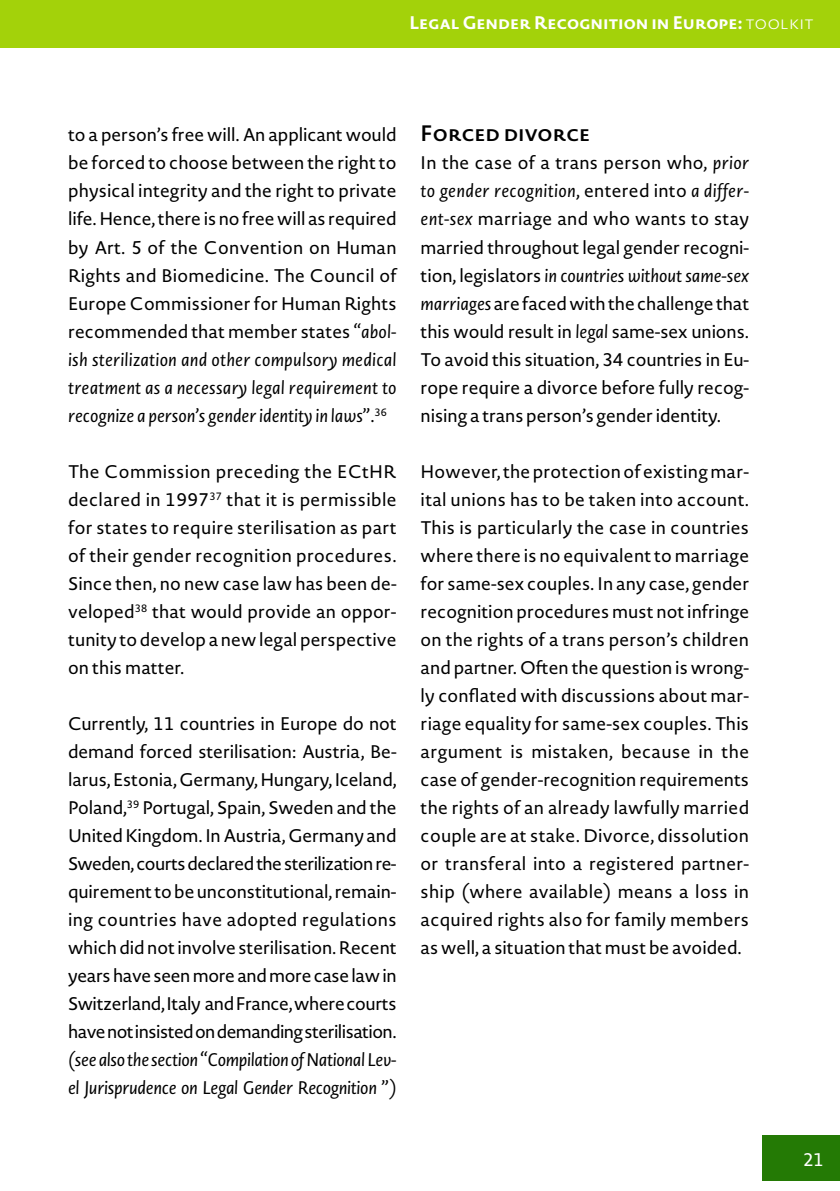
<style>
.page{position:relative;width:840px;height:1191px;background:#fff}
.page>*{position:absolute;margin:0;border:0;box-sizing:border-box;transform-origin:0 0}
.t1{font:600 22px "Novel Sans Pro";letter-spacing:-.01em;color:#000}
.t2{font:18px/28px "Novel Sans Pro";color:#000;text-align:justify}
.t3{font:italic 18px/28px "Novel Sans Pro";letter-spacing:-.02em;color:#000}
.t4{font:700 18px "Novel Sans Pro";color:#fff}
.t5{font:18px "Novel Sans Pro";color:#fff}
.s1{font-weight:200}
.s2{font-style:italic}
</style>
<div class="page">
<div style="left:761px;top:1135px;width:78px;height:46px;background:#247a05"></div>
<div style="left:0;top:0;width:839px;height:47px;background:#a3d20a"></div>
<p class="t4" style="left:409px;top:9px;width:405px">Legal Gender Recognition in Europe: <span class="s1">toolkit</span></p>
<p class="t2" style="left:68px;top:121px;width:330px">to a person’s free will. An applicant would be forced to choose between the right to physical integrity and the right to private life. Hence, there is no free will as required by Art. 5 of the Convention on Human Rights and Biomedicine. The Council of Europe Commissioner for Human Rights recommended that member states <span class="s2">“abol&shy;ish sterilization and other compulsory medical treatment as a necessary legal requirement to recognize a person’s gender identity in laws”.</span><sup>36</sup></p>
<p class="t2" style="left:68px;top:457px;width:330px">The Commission preceding the ECtHR declared in 1997<sup>37</sup> that it is permissible for states to require sterilisation as part of their gender recognition procedures.<br>Since then, no new case law has been de&shy;veloped<sup>38</sup> that would provide an oppor&shy;tunity to develop a new legal perspective on this matter.</p>
<p class="t2" style="left:68px;top:709px;width:330px">Currently, 11 countries in Europe do not demand forced sterilisation: Austria, Be&shy;larus, Estonia, Germany, Hungary, Iceland, Poland,<sup>39</sup> Portugal, Spain, Sweden and the United Kingdom. In Austria, Germany and Sweden, courts declared the sterilization re&shy;quirement to be unconstitutional, remain&shy;ing countries have adopted regulations which did not involve sterilisation. Recent years have seen more and more case law in Switzerland, Italy and France, where courts have not insisted on demanding sterilisation.</p>
<p class="t3" style="left:68px;top:1045px;width:330px">(see also the section “Compilation of National Lev&shy;el Jurisprudence on Legal Gender Recognition ”)</p>
<p class="t1" style="left:420px;top:117px;width:171px">Forced divorce</p>
<p class="t2" style="left:420px;top:149px;width:330px">In the case of a trans person who, <span class="s2">prior to gender recognition</span>, entered into <span class="s2">a differ&shy;ent-sex</span> marriage and who wants to stay married throughout legal gender recogni&shy;tion, legislators <span class="s2">in countries without same-sex marriages</span> are faced with the challenge that this would result in <span class="s2">legal</span> same-sex unions.<br>To avoid this situation, 34 countries in Eu&shy;rope require a divorce before fully recog&shy;nising a trans person’s gender identity.</p>
<p class="t2" style="left:420px;top:457px;width:330px">However, the protection of existing mar&shy;ital unions has to be taken into account.<br>This is particularly the case in countries where there is no equivalent to marriage for same-sex couples. In any case, gender recognition procedures must not infringe on the rights of a trans person’s children and partner. Often the question is wrong&shy;ly conflated with discussions about mar&shy;riage equality for same-sex couples. This argument is mistaken, because in the case of gender-recognition requirements the rights of an already lawfully married couple are at stake. Divorce, dissolution or transferal into a registered partner&shy;ship (where available) means a loss in acquired rights also for family members as well, a situation that must be avoided.</p>
<p class="t5" style="left:802px;top:1146px;width:23px">21</p>
</div>
